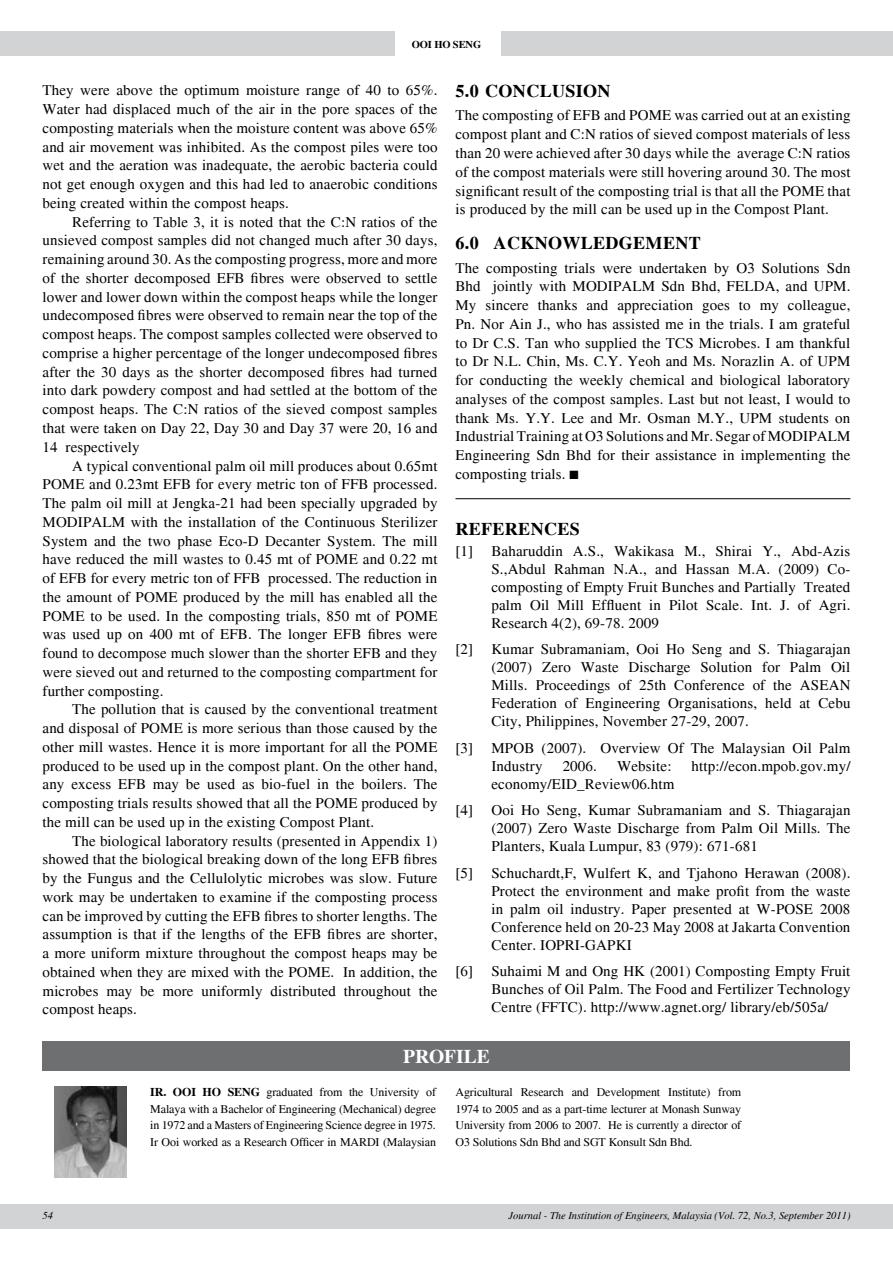
<style>
.page{position:relative;width:893px;height:1263px;background:#fff}
.page>*{position:absolute;margin:0;border:0;box-sizing:border-box;transform-origin:0 0}
.t1{font:700 19.5px "Times";color:#fff}
.t2{font:700 18px "Times";letter-spacing:.02em;color:#000}
.t3{font:15px/18.8px "Times";letter-spacing:.01em;color:#000;text-align:justify}
.t4{font:12px/16.5px "Times";letter-spacing:-.01em;color:#000;text-align:justify}
.t5{font:italic 10.5px "Times";color:#000}
.t6{font:700 10.5px "Times";color:#000}
.s1{font-weight:700}
</style>
<div class="page">
<div style="left:0;top:32px;width:893px;height:24px;background:#d1d3d4"></div>
<div style="left:0;top:1205px;width:893px;height:24px;background:#d1d3d4"></div>
<div style="left:395px;top:29px;width:105px;height:30px;background:#fff"></div>
<hr style="left:455px;top:498px;width:395px;height:1px;background:#000">
<div style="left:43px;top:1041px;width:807px;height:30px;background:#6d6f71"></div>
<img style="left:55px;top:1086px;width:72px;height:92px">
<p class="t6" style="left:412px;top:38px;width:8px">OOI</p>
<p class="t6" style="left:434px;top:38px;width:27px">HO SENG</p>
<p class="t3" style="left:43px;top:81px;width:397px">They were above the optimum moisture range of 40 to 65%.<br>Water had displaced much of the air in the pore spaces of the composting materials when the moisture content was above 65% and air movement was inhibited. As the compost piles were too wet and the aeration was inadequate, the aerobic bacteria could not get enough oxygen and this had led to anaerobic conditions being created within the compost heaps.</p>
<p class="t3" style="left:43px;top:212px;width:397px;text-indent:30px">Referring to Table 3, it is noted that the C:N ratios of the unsieved compost samples did not changed much after 30 days, remaining around 30. As the composting progress, more and more of the shorter decomposed EFB fibres were observed to settle lower and lower down within the compost heaps while the longer undecomposed fibres were observed to remain near the top of the compost heaps. The compost samples collected were observed to comprise a higher percentage of the longer undecomposed fibres after the 30 days as the shorter decomposed fibres had turned into dark powdery compost and had settled at the bottom of the compost heaps. The C:N ratios of the sieved compost samples that were taken on Day 22, Day 30 and Day 37 were 20, 16 and 14 respectively</p>
<p class="t3" style="left:43px;top:456px;width:397px;text-indent:30px">A typical conventional palm oil mill produces about 0.65mt POME and 0.23mt EFB for every metric ton of FFB processed.<br>The palm oil mill at Jengka-21 had been specially upgraded by MODIPALM with the installation of the Continuous Sterilizer System and the two phase Eco-D Decanter System. The mill have reduced the mill wastes to 0.45 mt of POME and 0.22 mt of EFB for every metric ton of FFB processed. The reduction in the amount of POME produced by the mill has enabled all the POME to be used. In the composting trials, 850 mt of POME was used up on 400 mt of EFB. The longer EFB fibres were found to decompose much slower than the shorter EFB and they were sieved out and returned to the composting compartment for further composting.</p>
<p class="t3" style="left:43px;top:700px;width:397px;text-indent:30px">The pollution that is caused by the conventional treatment and disposal of POME is more serious than those caused by the other mill wastes. Hence it is more important for all the POME produced to be used up in the compost plant. On the other hand, any excess EFB may be used as bio-fuel in the boilers. The composting trials results showed that all the POME produced by the mill can be used up in the existing Compost Plant.</p>
<p class="t3" style="left:43px;top:831px;width:397px;text-indent:30px">The biological laboratory results (presented in Appendix 1) showed that the biological breaking down of the long EFB fibres by the Fungus and the Cellulolytic microbes was slow. Future work may be undertaken to examine if the composting process can be improved by cutting the EFB fibres to shorter lengths. The assumption is that if the lengths of the EFB fibres are shorter, a more uniform mixture throughout the compost heaps may be obtained when they are mixed with the POME. In addition, the microbes may be more uniformly distributed throughout the compost heaps.</p>
<p class="t2" style="left:455px;top:81px;width:41px">5.0 CONCL</p>
<p class="t2" style="left:552px;top:81px;width:26px">USION</p>
<p class="t3" style="left:455px;top:106px;width:397px">The composting of EFB and POME was carried out at an existing compost plant and C:N ratios of sieved compost materials of less than 20 were achieved after 30 days while the average C:N ratios of the compost materials were still hovering around 30. The most significant result of the composting trial is that all the POME that is produced by the mill can be used up in the Compost Plant.</p>
<p class="t2" style="left:455px;top:233px;width:178px">6.0 ACKNOWLEDGEMENT</p>
<p class="t3" style="left:455px;top:258px;width:397px">The composting trials were undertaken by O3 Solutions Sdn Bhd jointly with MODIPALM Sdn Bhd, FELDA, and UPM.<br>My sincere thanks and appreciation goes to my colleague, Pn. Nor Ain J., who has assisted me in the trials. I am grateful to Dr C.S. Tan who supplied the TCS Microbes. I am thankful to Dr N.L. Chin, Ms. C.Y. Yeoh and Ms. Norazlin A. of UPM for conducting the weekly chemical and biological laboratory analyses of the compost samples. Last but not least, I would to thank Ms. Y.Y. Lee and Mr. Osman M.Y., UPM students on Industrial Training at O3 Solutions and Mr. Segar of MODIPALM Engineering Sdn Bhd for their assistance in implementing the composting trials. ■</p>
<p class="t2" style="left:455px;top:518px;width:14px">REFERENCES</p>
<p class="t3" style="left:491px;top:542px;width:360px;line-height:18px;text-indent:-36px">[1] Baharuddin A.S., Wakikasa M., Shirai Y., Abd-Azis S.,Abdul Rahman N.A., and Hassan M.A. (2009) Co&shy;composting of Empty Fruit Bunches and Partially Treated palm Oil Mill Effluent in Pilot Scale. Int. J. of Agri.<br>Research 4(2), 69-78. 2009</p>
<p class="t3" style="left:491px;top:640px;width:360px;line-height:18px;text-indent:-36px">[2] Kumar Subramaniam, Ooi Ho Seng and S. Thiagarajan (2007) Zero Waste Discharge Solution for Palm Oil Mills. Proceedings of 25th Conference of the ASEAN Federation of Engineering Organisations, held at Cebu City, Philippines, November 27-29, 2007.</p>
<p class="t3" style="left:491px;top:739px;width:360px;line-height:18px;text-indent:-36px">[3] MPOB (2007). Overview Of The Malaysian Oil Palm<br>Industry</p>
<p class="t3" style="left:563px;top:756px;width:36px">2006.</p>
<p class="t3" style="left:617px;top:756px;width:56px">Website:</p>
<p class="t3" style="left:692px;top:756px;width:160px">http://econ.mpob.gov.my/</p>
<p class="t3" style="left:455px;top:770px;width:396px;line-height:26.5px;text-indent:36px">economy/EID_Review06.htm<br>[4] Ooi Ho Seng, Kumar Subramaniam and S. Thiagarajan</p>
<p class="t3" style="left:491px;top:819px;width:360px;line-height:18px">(2007) Zero Waste Discharge from Palm Oil Mills. The<br>Planters, Kuala Lumpur, 83 (979): 671-681</p>
<p class="t3" style="left:491px;top:864px;width:360px;line-height:18px;text-indent:-36px">[5] Schuchardt,F, Wulfert K, and Tjahono Herawan (2008).<br>Protect the environment and make profit from the waste in palm oil industry. Paper presented at W-POSE 2008<br>Conference held on 20-23 May 2008 at Jakarta Convention Center. IOPRI-GAPKI</p>
<p class="t3" style="left:491px;top:962px;width:360px;line-height:18px;text-indent:-36px">[6] Suhaimi M and Ong HK (2001) Composting Empty Fruit Bunches of Oil Palm. The Food and Fertilizer Technology Centre (FFTC). http://www.agnet.org/ library/eb/505a/</p>
<h1 class="t1" style="left:403px;top:1045px;width:14px">PROFILE</h1>
<p class="t4" style="left:150px;top:1084px;width:287px"><span class="s1">IR. OOI HO SENG</span> graduated from the University of Malaya with a Bachelor of Engineering (Mechanical) degree in 1972 and a Masters of Engineering Science degree in 1975.<br>Ir Ooi worked as a Research Officer in MARDI (Malaysian</p>
<p class="t4" style="left:455px;top:1084px;width:287px">Agricultural Research and Development Institute) from 1974 to 2005 and as a part-time lecturer at Monash Sunway University from 2006 to 2007. He is currently a director of O3 Solutions Sdn Bhd and SGT Konsult Sdn Bhd.</p>
<p class="t5" style="left:43px;top:1210px;width:12px">54</p>
<p class="t5" style="left:509px;top:1210px;width:343px">Journal - The Institution of Engineers, Malaysia (Vol. 72, No.3, September 2011)</p>
</div>
